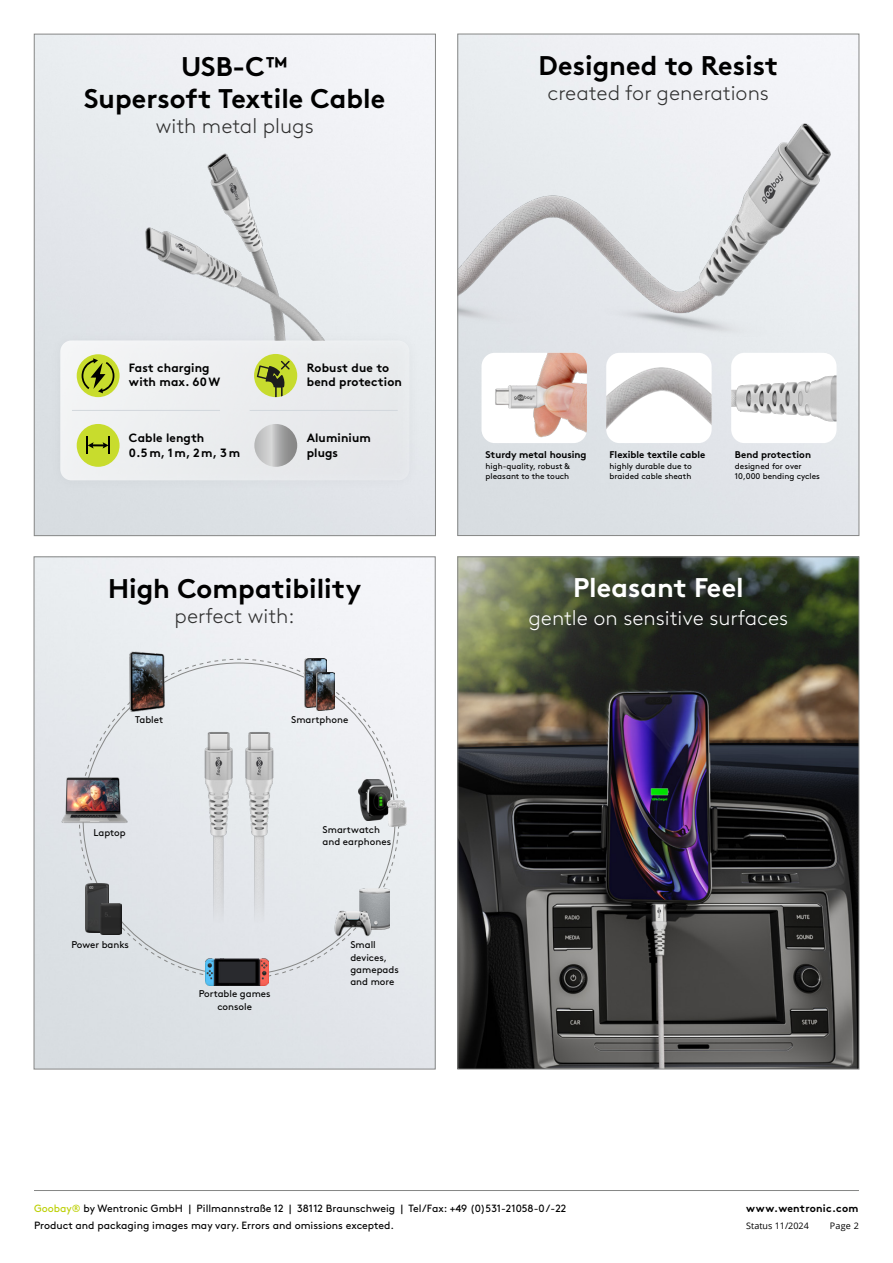
<style>
.page{position:relative;width:893px;height:1263px;background:#fff}
.page>*{position:absolute;margin:0;border:0;box-sizing:border-box;transform-origin:0 0}
.t1{font:700 27px/32.4px "Brown";color:#000;text-align:center}
.t2{font:700 27px "Brown";color:#fff}
.t3{font:300 21px "Brown LL";color:#303030}
.t4{font:300 21px "Brown LL";color:#fff}
.t5{font:700 12px/14.4px "Brown";letter-spacing:.01em;color:#000}
.t6{font:10.5px/16.8px "Brown";color:#000}
.t7{font:700 10.5px "Brown";letter-spacing:.025em;color:#000}
.t8{font:9.75px/12.3px "Brown";color:#000}
.t9{font:700 9.75px "Brown";color:#000}
.t10{font:9px "Open Sans";color:#000}
.t11{font:8.25px/9.9px "Brown";color:#000}
.s1{color:#bbcf00}
</style>
<div class="page">
<hr style="left:34px;top:1190px;width:825px;height:1px;background:#868786">
<img style="left:606px;top:353px;width:106px;height:90px">
<img style="left:488px;top:353px;width:99px;height:90px">
<img style="left:460px;top:121px;width:374px;height:215px">
<img style="left:731px;top:353px;width:105px;height:69px">
<img style="left:145px;top:154px;width:179px;height:174px">
<div style="left:48px;top:328px;width:373px;height:164px;background:#dfe2e7"></div>
<div style="left:60px;top:340px;width:349px;height:140px;background:#ebedef;border-radius:11px"></div>
<hr style="left:72px;top:410px;width:148px;height:1px;background:#d2d7dc">
<hr style="left:250px;top:410px;width:148px;height:1px;background:#d2d7dc">
<div style="left:77px;top:424px;width:43px;height:43px;background:#c8dc2d;border-radius:50%"></div>
<svg style="left:86px;top:437px;width:24px;height:17px"></svg>
<svg style="left:254px;top:354px;width:43px;height:43px"></svg>
<svg style="left:254px;top:424px;width:43px;height:43px"></svg>
<svg style="left:77px;top:354px;width:43px;height:43px"></svg>
<svg style="left:82px;top:358px;width:32px;height:35px"></svg>
<img style="left:36px;top:559px;width:397px;height:508px">
<svg style="left:78px;top:658px;width:322px;height:322px;background:#e4e7eb"></svg>
<img style="left:60px;top:775px;width:69px;height:51px">
<img style="left:304px;top:658px;width:23px;height:50px">
<img style="left:317px;top:672px;width:17px;height:38px">
<img style="left:359px;top:780px;width:32px;height:41px">
<img style="left:387px;top:800px;width:20px;height:27px">
<img style="left:360px;top:888px;width:30px;height:41px">
<img style="left:333px;top:907px;width:38px;height:32px">
<img style="left:86px;top:883px;width:23px;height:50px">
<img style="left:101px;top:903px;width:20px;height:32px">
<img style="left:121px;top:650px;width:50px;height:63px">
<img style="left:205px;top:959px;width:63px;height:26px">
<img style="left:205px;top:731px;width:68px;height:209px">
<img style="left:460px;top:559px;width:397px;height:508px">
<h1 class="t1" style="left:84px;top:47px;width:302px">USB-C™<br>Supersoft Textile Cable</h1>
<h2 class="t3" style="left:156px;top:111px;width:159px">with metal plugs</h2>
<h1 class="t1" style="left:538px;top:46px;width:241px">Designed to Resist</h1>
<h2 class="t3" style="left:548px;top:78px;width:223px">created for generations</h2>
<p class="t5" style="left:129px;top:359px;width:93px">Fast charging with max. 60W</p>
<p class="t5" style="left:307px;top:359px;width:97px">Robust due to bend protection</p>
<p class="t5" style="left:129px;top:429px;width:113px">Cable length<br>0.5m, 1m, 2m, 3m</p>
<p class="t5" style="left:307px;top:429px;width:66px">Aluminium plugs</p>
<h1 class="t1" style="left:108px;top:570px;width:255px">High Compatibility</h1>
<h2 class="t3" style="left:175px;top:601px;width:122px">perfect with:</h2>
<p class="t8" style="left:135px;top:712px;width:30px">Tablet</p>
<p class="t8" style="left:94px;top:825px;width:34px">Laptop</p>
<p class="t8" style="left:291px;top:712px;width:59px">Smartphone</p>
<p class="t8" style="left:323px;top:822px;width:70px">Smartwatch and earphones</p>
<p class="t8" style="left:71px;top:938px;width:59px">Power banks</p>
<p class="t8" style="left:350px;top:938px;width:50px">Small devices, gamepads and more</p>
<p class="t8" style="left:199px;top:987px;width:73px;text-align:center">Portable games console</p>
<p class="t9" style="left:486px;top:446px;width:103px">Sturdy metal housing</p>
<p class="t11" style="left:486px;top:460px;width:86px">high-quality, robust &amp; pleasant to the touch</p>
<p class="t9" style="left:609px;top:446px;width:97px">Flexible textile cable</p>
<p class="t11" style="left:609px;top:460px;width:84px">highly durable due to braided cable sheath</p>
<p class="t9" style="left:735px;top:446px;width:78px">Bend protection</p>
<p class="t11" style="left:735px;top:460px;width:87px">designed for over<br>10,000 bending cycles</p>
<h1 class="t2" style="left:573px;top:566px;width:172px">Pleasant Feel</h1>
<h2 class="t4" style="left:528px;top:603px;width:261px">gentle on sensitive surfaces</h2>
<p class="t6" style="left:34px;top:1199px;width:534px"><span class="s1">Goobay®</span> by Wentronic GmbH | Pillmannstraße 12 | 38112 Braunschweig | Tel/Fax: +49 (0)531-21058-0 /-22<br>Product and packaging images may vary. Errors and omissions excepted.</p>
<p class="t7" style="left:746px;top:1199px;width:114px">www.wentronic.com</p>
<p class="t10" style="left:746px;top:1220px;width:64px">Status 11/2024</p>
<p class="t10" style="left:830px;top:1219px;width:31px">Page 2</p>
</div>
